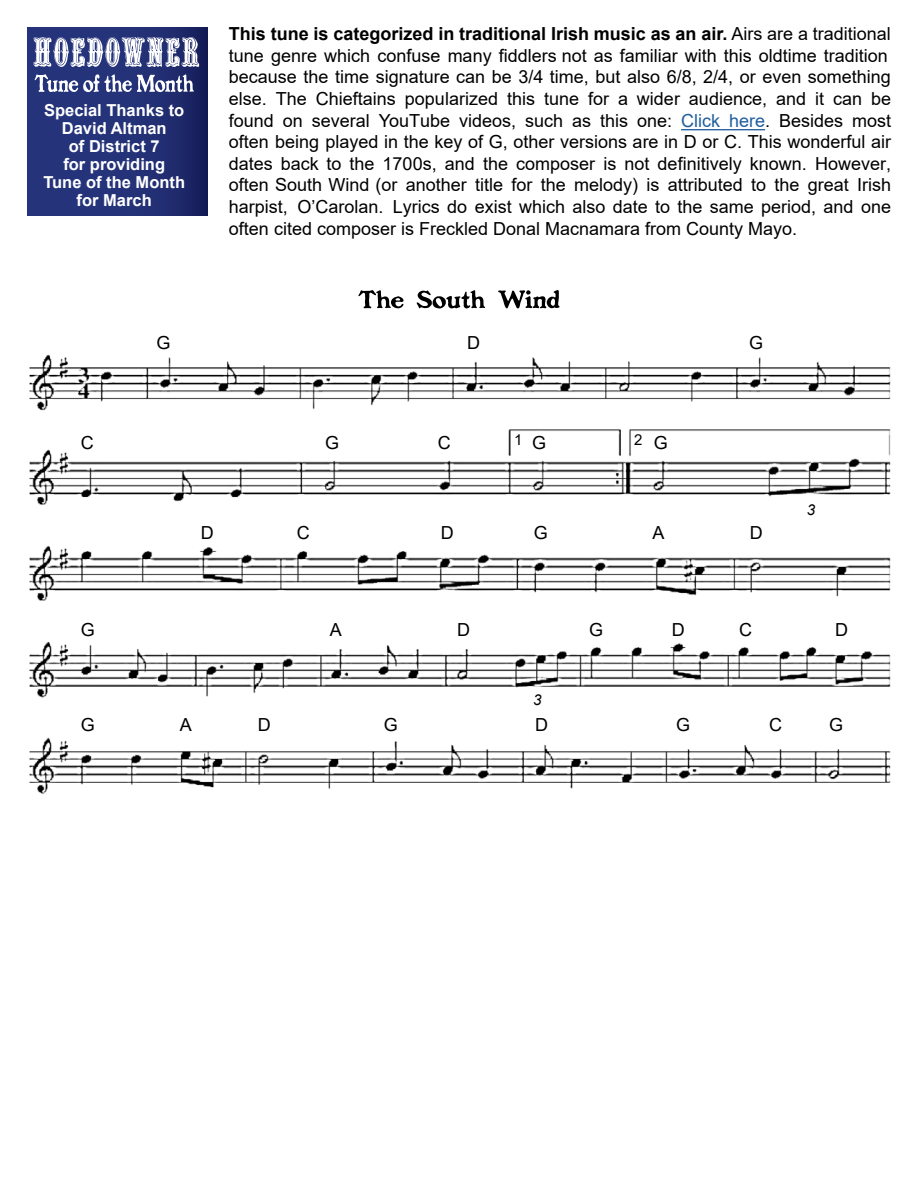
<style>
.page{position:relative;width:918px;height:1188px;background:#fff}
.page>*{position:absolute;margin:0;border:0;box-sizing:border-box;transform-origin:0 0}
.t1{font:18px/21.6px "Arial";color:#000}
.t2{font:700 16.5px/18px "Arial";color:#fff;text-align:center}
.t3{font:15px "Arial";color:#000}
.t4{font:italic 15px "Arial";color:#000}
.s1{font-weight:700}
.s2{color:#215e9e}
.s3{font-size:18px}
</style>
<div class="page">
<svg style="left:358px;top:290px;width:202px;height:18px"></svg>
<svg style="left:27px;top:27px;width:180px;height:189px;background:#222f73"></svg>
<svg style="left:35px;top:74px;width:159px;height:18px"></svg>
<svg style="left:33px;top:37px;width:166px;height:30px"></svg>
<img style="left:29px;top:354px;width:862px;height:440px">
<hr style="left:681px;top:129px;width:84px;height:1px;background:#215e9e">
<p class="t2" style="left:43px;top:101px;width:143px">Special Thanks to<br>David Altman<br>of District 7<br>for providing<br>Tune of the Month for March</p>
<p class="t1" style="left:229px;top:23px;width:664px"><span class="s1">This tune is categorized in traditional Irish music as an air.</span> Airs are a traditional tune genre which confuse many fiddlers not as familiar with this oldtime tradition because the time signature can be 3/4 time, but also 6/8, 2/4, or even something else. The Chieftains popularized this tune for a wider audience, and it can be found on several YouTube videos, such as this one: <span class="s2">Click here</span>. Besides most often being played in the key of G, other versions are in D or C. This wonderful air dates back to the 1700s, and the composer is not definitively known. However, often South Wind (or another title for the melody) is attributed to the great Irish harpist, O’Carolan. Lyrics do exist which also date to the same period, and one often cited composer is Freckled Donal Macnamara from County Mayo.</p>
<p class="t1" style="left:157px;top:332px;width:16px">G</p>
<p class="t1" style="left:467px;top:332px;width:14px">D</p>
<p class="t1" style="left:749px;top:332px;width:16px">G</p>
<p class="t1" style="left:81px;top:432px;width:14px">C</p>
<p class="t1" style="left:325px;top:432px;width:16px">G</p>
<p class="t1" style="left:438px;top:432px;width:14px">C</p>
<p class="t3" style="left:514px;top:429px;width:34px">1 <span class="s3">G</span></p>
<p class="t3" style="left:634px;top:429px;width:35px">2 <span class="s3">G</span></p>
<p class="t1" style="left:201px;top:521px;width:14px">D</p>
<p class="t1" style="left:297px;top:521px;width:14px">C</p>
<p class="t1" style="left:441px;top:521px;width:14px">D</p>
<p class="t1" style="left:534px;top:521px;width:16px">G</p>
<p class="t1" style="left:652px;top:521px;width:14px">A</p>
<p class="t1" style="left:750px;top:521px;width:14px">D</p>
<p class="t4" style="left:807px;top:500px;width:10px">3</p>
<p class="t1" style="left:81px;top:619px;width:16px">G</p>
<p class="t1" style="left:330px;top:619px;width:14px">A</p>
<p class="t1" style="left:457px;top:619px;width:14px">D</p>
<p class="t1" style="left:589px;top:619px;width:16px">G</p>
<p class="t1" style="left:672px;top:619px;width:14px">D</p>
<p class="t1" style="left:739px;top:619px;width:14px">C</p>
<p class="t1" style="left:835px;top:619px;width:14px">D</p>
<p class="t4" style="left:533px;top:690px;width:10px">3</p>
<p class="t1" style="left:81px;top:714px;width:16px">G</p>
<p class="t1" style="left:180px;top:714px;width:14px">A</p>
<p class="t1" style="left:258px;top:714px;width:14px">D</p>
<p class="t1" style="left:384px;top:714px;width:16px">G</p>
<p class="t1" style="left:535px;top:714px;width:14px">D</p>
<p class="t1" style="left:676px;top:714px;width:16px">G</p>
<p class="t1" style="left:769px;top:714px;width:14px">C</p>
<p class="t1" style="left:829px;top:714px;width:16px">G</p>
</div>
